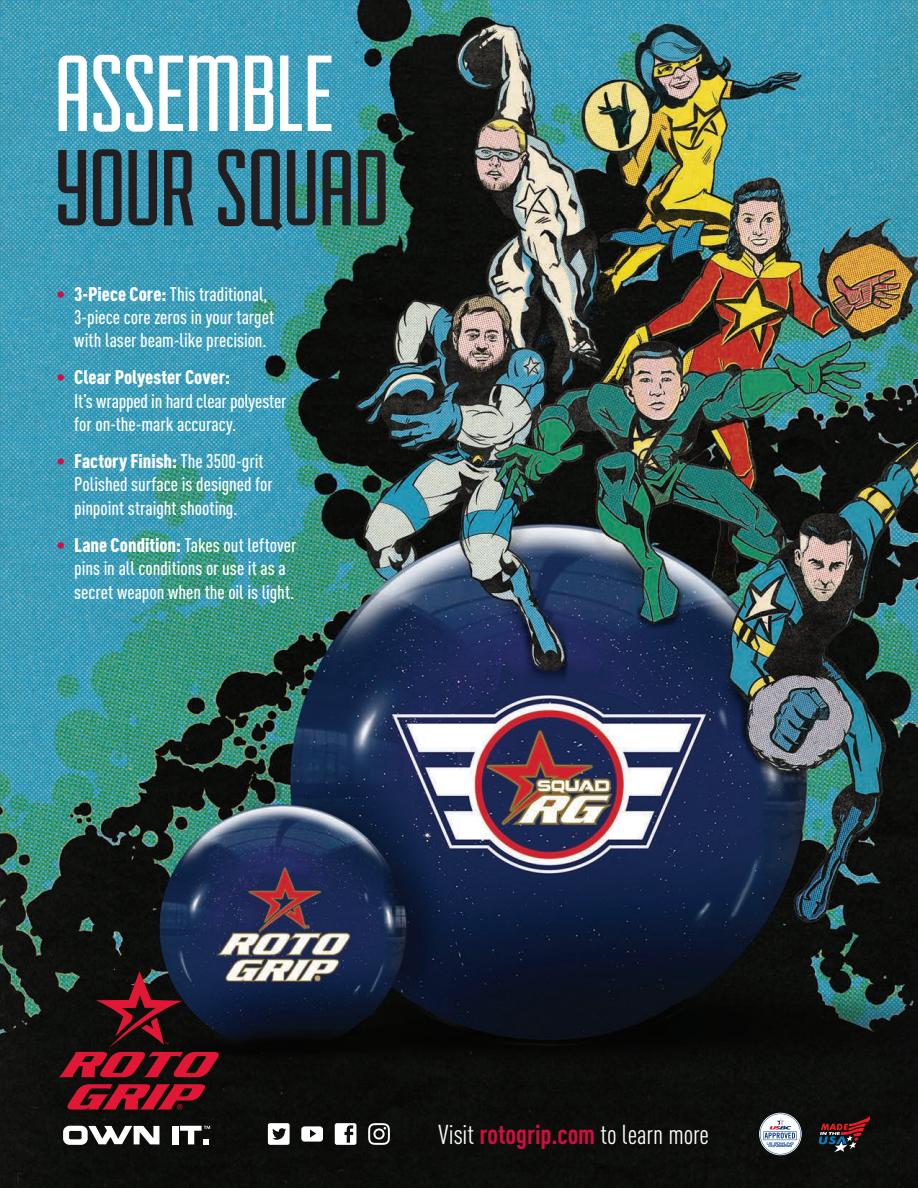
<style>
.page{position:relative;width:918px;height:1188px;background:#fff}
.page>*{position:absolute;margin:0;border:0;box-sizing:border-box;transform-origin:0 0}
.t1{font:114.45px/94.5px "Fairview";letter-spacing:-.02em;color:#231f20}
.t2{font:condensed 27px "DINOT";color:#fff}
.t3{font:500 condensed 19.5px/23.4px "DINOT";letter-spacing:-.005em;color:#fff}
.s1{color:#fff}
.s2{font-weight:700;color:#d10e40}
.s3{font-weight:900}
</style>
<div class="page">
<img style="left:0;top:0;width:918px;height:1188px">
<svg style="left:268px;top:1123px;width:22px;height:22px"></svg>
<svg style="left:301px;top:1126px;width:22px;height:16px"></svg>
<svg style="left:335px;top:1123px;width:21px;height:22px"></svg>
<svg style="left:368px;top:1123px;width:22px;height:22px"></svg>
<svg style="left:66px;top:1084px;width:141px;height:26px;background:#8b1324"></svg>
<svg style="left:59px;top:971px;width:161px;height:106px;background:#3f151f"></svg>
<svg style="left:63px;top:1126px;width:96px;height:19px"></svg>
<div style="left:173px;top:1126px;width:6px;height:18px;background:#fff"></div>
<svg style="left:180px;top:1126px;width:30px;height:18px"></svg>
<svg style="left:759px;top:1113px;width:43px;height:42px"></svg>
<svg style="left:760px;top:1114px;width:41px;height:40px"></svg>
<svg style="left:819px;top:1116px;width:51px;height:36px;background:#3e2629"></svg>
<p class="t1" style="left:54px;top:46px;width:338px"><span class="s1">ASSEMBLE<br></span>YOUR SQUAD</p>
<p class="t3" style="left:74px;top:282px;width:201px;text-indent:-18px"><span class="s2">•</span> <span class="s3">3-Piece Core:</span> This traditional,<br>3-piece core zeros in your target with laser beam-like precision.</p>
<p class="t3" style="left:74px;top:365px;width:214px;text-indent:-18px"><span class="s2">•</span> <span class="s3">Clear Polyester Cover:<br></span>It’s wrapped in hard clear polyester for on-the-mark accuracy.</p>
<p class="t3" style="left:74px;top:449px;width:200px;text-indent:-18px"><span class="s2">•</span> <span class="s3">Factory Finish:</span> The 3500-grit<br>Polished surface is designed for pinpoint straight shooting.</p>
<p class="t3" style="left:74px;top:533px;width:224px;text-indent:-18px"><span class="s2">•</span> <span class="s3">Lane Condition:</span> Takes out leftover pins in all conditions or use it as a secret weapon when the oil is light.</p>
<p class="t2" style="left:439px;top:1119px;width:272px">Visit <span class="s2">rotogrip.com</span> to learn more</p>
</div>
